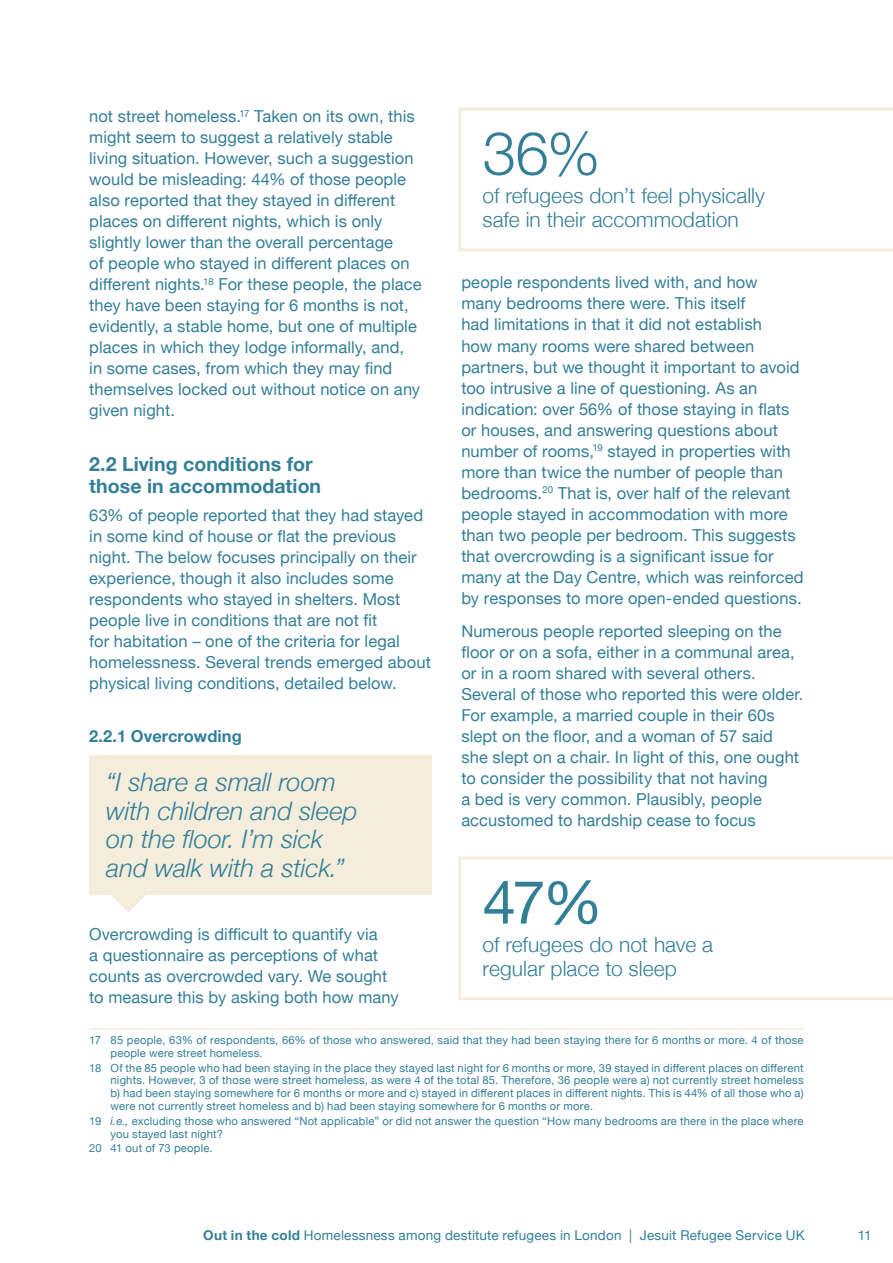
<style>
.page{position:relative;width:893px;height:1263px;background:#fff}
.page>*{position:absolute;margin:0;border:0;box-sizing:border-box;transform-origin:0 0}
.Stat{font:300 60px "Helvetica Neue";color:#337f98}
.Stat-2{font:60px "Helvetica Neue";color:#337f98}
.Quote_-_Large{font:italic 300 25.5px/28.5px "Helvetica Neue";color:#337f98}
.Stat_text{font:300 21px/24px "Helvetica Neue";color:#337f98}
.t1{font:700 19.5px/22.5px "Helvetica Neue";letter-spacing:.005em;color:#337f98}
.t2{font:16.5px/21px "Helvetica Neue";letter-spacing:.005em;color:#337f98}
.t3{font:700 16.5px "Helvetica Neue";letter-spacing:.005em;color:#337f98}
.t4{font:13.5px "Helvetica Neue";letter-spacing:.015em;color:#337f98}
.Footnote_text{font:11.25px/12.8px "Helvetica Neue";letter-spacing:.015em;color:#337f98}
.s1{font-style:italic}
.s2{font-weight:700}
</style>
<div class="page">
<div style="left:89px;top:755px;width:343px;height:140px;background:#f4eddc"></div>
<svg style="left:111px;top:895px;width:35px;height:17px"></svg>
<hr style="left:89px;top:1028px;width:715px;height:2px;background:#f4eddc">
<svg style="left:458px;top:107px;width:435px;height:144px"></svg>
<svg style="left:458px;top:856px;width:435px;height:144px"></svg>
<p class="t2" style="left:89px;top:107px;width:334px">not street homeless.<sup>17</sup> Taken on its own, this might seem to suggest a relatively stable living situation. However, such a suggestion would be misleading: 44% of those people also reported that they stayed in different places on different nights, which is only slightly lower than the overall percentage<br>of people who stayed in different places on different nights.<sup>18</sup> For these people, the place they have been staying for 6 months is not, evidently, a stable home, but one of multiple places in which they lodge informally, and,<br>in some cases, from which they may find themselves locked out without notice on any given night.</p>
<p class="t1" style="left:89px;top:453px;width:233px">2.2 Living conditions for those in accommodation</p>
<p class="t2" style="left:89px;top:505px;width:343px">63% of people reported that they had stayed in some kind of house or flat the previous night. The below focuses principally on their experience, though it also includes some respondents who stayed in shelters. Most people live in conditions that are not fit<br>for habitation – one of the criteria for legal homelessness. Several trends emerged about physical living conditions, detailed below.</p>
<p class="t3" style="left:89px;top:723px;width:154px">2.2.1 Overcrowding</p>
<p class="Quote_-_Large" style="left:106px;top:766px;width:253px">“I share a small room with children and sleep on the floor. I’m sick and walk with a stick.”</p>
<p class="Stat" style="left:483px;top:105px;width:119px">36%</p>
<p class="Stat_text" style="left:483px;top:182px;width:284px">of refugees don’t feel physically safe in their accommodation</p>
<p class="t2" style="left:461px;top:273px;width:344px">people respondents lived with, and how<br>many bedrooms there were. This itself<br>had limitations in that it did not establish<br>how many rooms were shared between partners, but we thought it important to avoid too intrusive a line of questioning. As an indication: over 56% of those staying in flats or houses, and answering questions about number of rooms,<sup>19</sup> stayed in properties with more than twice the number of people than bedrooms.<sup>20</sup> That is, over half of the relevant people stayed in accommodation with more than two people per bedroom. This suggests that overcrowding is a significant issue for many at the Day Centre, which was reinforced by responses to more open-ended questions.</p>
<p class="t2" style="left:461px;top:622px;width:344px">Numerous people reported sleeping on the floor or on a sofa, either in a communal area, or in a room shared with several others.<br>Several of those who reported this were older.<br>For example, a married couple in their 60s slept on the floor, and a woman of 57 said she slept on a chair. In light of this, one ought to consider the possibility that not having<br>a bed is very common. Plausibly, people accustomed to hardship cease to focus</p>
<p class="Stat-2" style="left:483px;top:859px;width:122px">47%</p>
<p class="Stat_text" style="left:483px;top:931px;width:232px">of refugees do not have a regular place to sleep</p>
<p class="t2" style="left:89px;top:925px;width:311px">Overcrowding is difficult to quantify via<br>a questionnaire as perceptions of what counts as overcrowded vary. We sought to measure this by asking both how many</p>
<p class="Footnote_text" style="left:111px;top:1034px;width:695px;text-indent:-21px">17 85 people, 63% of respondents, 66% of those who answered, said that they had been staying there for 6 months or more. 4 of those people were street homeless.</p>
<p class="Footnote_text" style="left:111px;top:1062px;width:695px;text-align:justify;text-indent:-21px">18 Of the 85 people who had been staying in the place they stayed last night for 6 months or more, 39 stayed in different places on different nights. However, 3 of those were street homeless, as were 4 of the total 85. Therefore, 36 people were a) not currently street homeless b) had been staying somewhere for 6 months or more and c) stayed in different places in different nights. This is 44% of all those who a) were not currently street homeless and b) had been staying somewhere for 6 months or more.</p>
<p class="Footnote_text" style="left:111px;top:1115px;width:695px;text-indent:-21px">19 <span class="s1">i.e.,</span> excluding those who answered “Not applicable” or did not answer the question “How many bedrooms are there in the place where you stayed last night?</p>
<p class="Footnote_text" style="left:89px;top:1143px;width:125px">20 41 out of 73 people.</p>
<p class="t4" style="left:203px;top:1225px;width:603px"><span class="s2">Out in the cold</span> Homelessness among destitute refugees in London | Jesuit Refugee Service UK</p>
<p class="t4" style="left:858px;top:1225px;width:15px">11</p>
</div>
